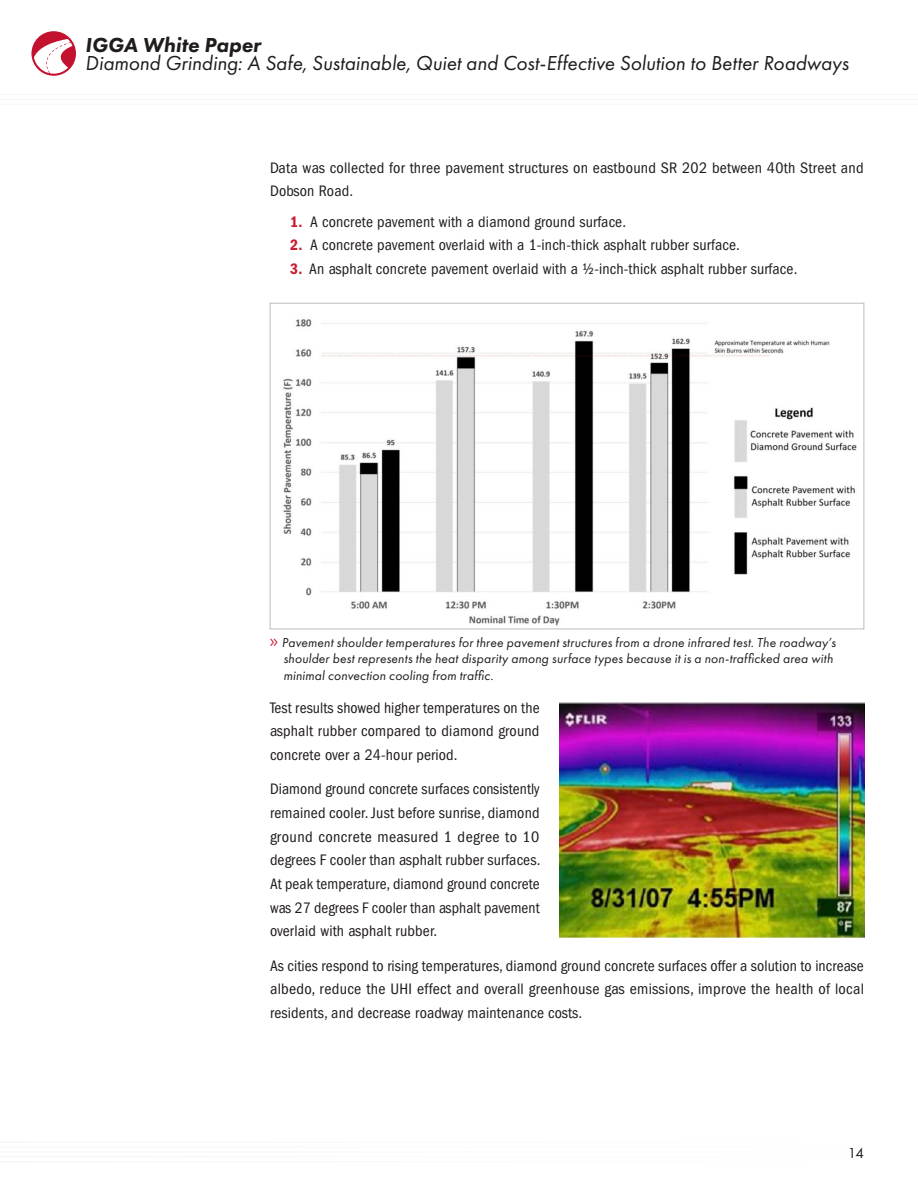
<style>
.page{position:relative;width:918px;height:1188px;background:#fff}
.page>*{position:absolute;margin:0;border:0;box-sizing:border-box;transform-origin:0 0}
.t1{font:italic 21px "Futura PT";color:#201c1b}
.t2{font:italic 800 21px "Futura PT";letter-spacing:.005em;color:#201c1b}
.Body{font:condensed 15.75px/23.7px "Franklin Gothic LT Pro";letter-spacing:.01em;color:#201c1b;text-align:justify}
.t3{font:15px "Futura PT";color:#201c1b}
.t4{font:italic 13.5px/16.5px "Futura PT";letter-spacing:.01em;color:#201c1b}
.s1{font-family:"Franklin Gothic LT Pro Cn Dm";font-stretch:normal;color:#c71f35}
.s2{font-family:"Quatro Slab";font-style:normal;color:#c71f35}
</style>
<div class="page">
<hr style="left:0;top:94px;width:918px;height:1px;background:#a29e9d">
<hr style="left:0;top:99px;width:918px;height:1px;background:#a29e9d">
<hr style="left:0;top:104px;width:918px;height:1px;background:#a29e9d">
<hr style="left:0;top:1142px;width:918px;height:1px;background:#a29e9d">
<hr style="left:0;top:1147px;width:918px;height:1px;background:#a29e9d">
<hr style="left:0;top:1152px;width:918px;height:1px;background:#a29e9d">
<hr style="left:0;top:1157px;width:918px;height:1px;background:#a29e9d">
<hr style="left:0;top:1161px;width:918px;height:1px;background:#a29e9d">
<svg style="left:31px;top:31px;width:45px;height:45px"></svg>
<svg style="left:34px;top:39px;width:38px;height:35px"></svg>
<img style="left:283px;top:319px;width:574px;height:307px">
<img style="left:560px;top:703px;width:304px;height:234px">
<h1 class="t2" style="left:85px;top:32px;width:177px">IGGA White Paper</h1>
<h1 class="t1" style="left:85px;top:51px;width:765px">Diamond Grinding: A Safe, Sustainable, Quiet and Cost-Effective Solution to Better Roadways</h1>
<p class="Body" style="left:270px;top:156px;width:595px">Data was collected for three pavement structures on eastbound SR 202 between 40th Street and<br>Dobson Road.</p>
<p class="Body" style="left:290px;top:210px;width:337px"><span class="s1">1.</span> A concrete pavement with a diamond ground surface.</p>
<p class="Body" style="left:290px;top:234px;width:451px"><span class="s1">2.</span> A concrete pavement overlaid with a 1-inch-thick asphalt rubber surface.</p>
<p class="Body" style="left:290px;top:257px;width:509px"><span class="s1">3.</span> An asphalt concrete pavement overlaid with a ½-inch-thick asphalt rubber surface.</p>
<p class="t4" style="left:283px;top:634px;width:554px;text-indent:-14px"><span class="s2">»</span> Pavement shoulder temperatures for three pavement structures from a drone infrared test. The roadway’s shoulder best represents the heat disparity among surface types because it is a non-trafficked area with minimal convection cooling from traffic.</p>
<p class="Body" style="left:270px;top:696px;width:271px">Test results showed higher temperatures on the asphalt rubber compared to diamond ground concrete over a 24-hour period.</p>
<p class="Body" style="left:270px;top:778px;width:272px">Diamond ground concrete surfaces consistently remained cooler. Just before sunrise, diamond ground concrete measured 1 degree to 10 degrees F cooler than asphalt rubber surfaces.<br>At peak temperature, diamond ground concrete was 27 degrees F cooler than asphalt pavement overlaid with asphalt rubber.</p>
<p class="Body" style="left:270px;top:954px;width:596px">As cities respond to rising temperatures, diamond ground concrete surfaces offer a solution to increase albedo, reduce the UHI effect and overall greenhouse gas emissions, improve the health of local residents, and decrease roadway maintenance costs.</p>
<p class="t3" style="left:848px;top:1144px;width:18px">14</p>
</div>
